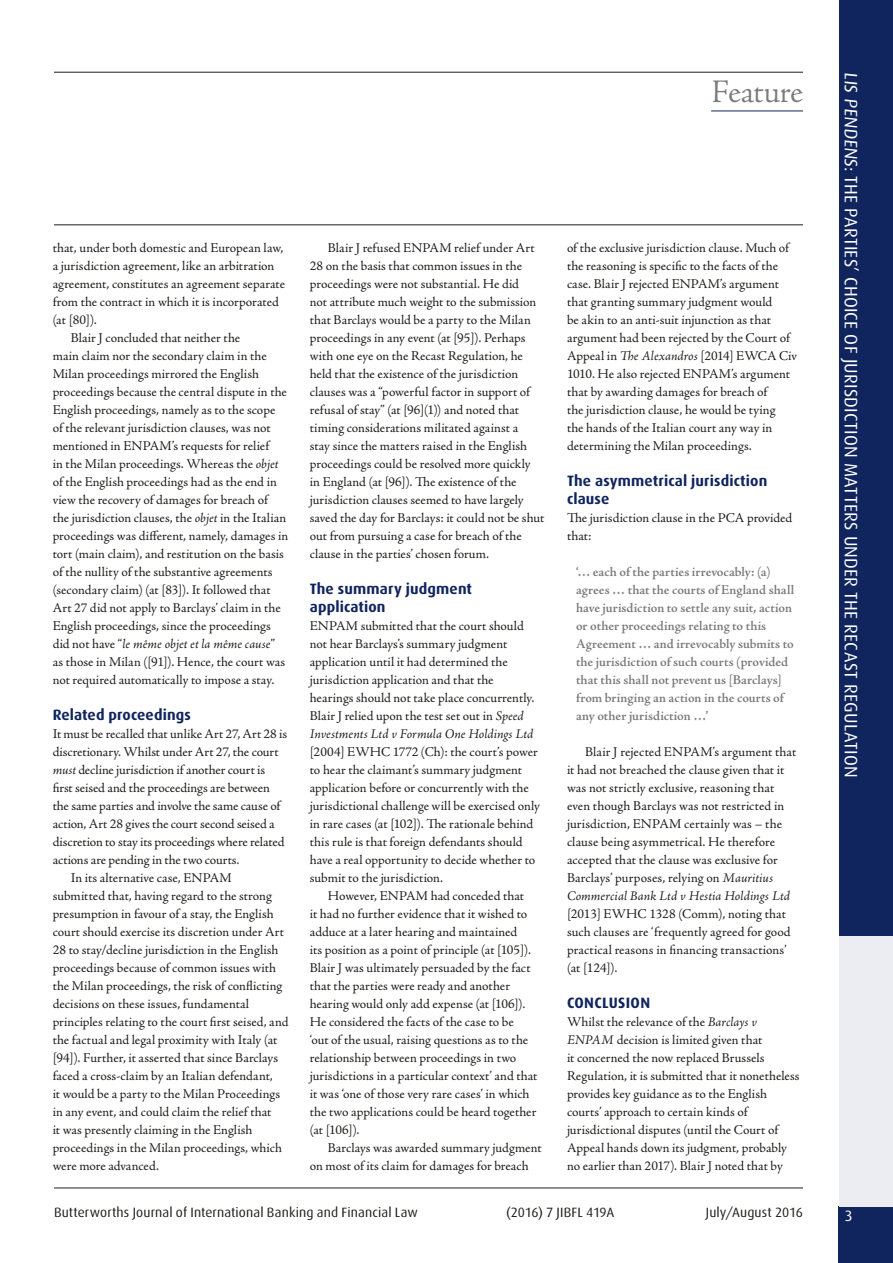
<style>
.page{position:relative;width:893px;height:1263px;background:#fff}
.page>*{position:absolute;margin:0;border:0;box-sizing:border-box;transform-origin:0 0}
.t1{font:300 33px "Adobe Jenson Pro";letter-spacing:-.015em;color:#7a7a79}
.j-Strap{font:18px "Dax";letter-spacing:.01em;color:#fff}
.j-H2{font:700 15px/18px "Dax";letter-spacing:.01em;color:#10245e}
.j-H1{font:700 15px "Dax";letter-spacing:.025em;color:#10245e}
.t2{font:15px "Dax";color:#fff}
.j-Para{font:13.5px/18px "Adobe Jenson Pro";letter-spacing:.005em;color:#1e1e1c}
.j-PC{font:13.5px/18px "Adobe Jenson Pro";color:#1e1e1c}
.j-QC{font:600 13.5px/18px "Adobe Jenson Pro";color:#7a7a79}
.t3{font:13.5px "Dax";letter-spacing:.01em;color:#1e1e1c}
.t4{font:13.5px "Dax";letter-spacing:-.01em;color:#1e1e1c}
.s1{font-style:italic}
</style>
<div class="page">
<div style="left:839px;top:1206px;width:54px;height:57px;background:#10245e"></div>
<hr style="left:54px;top:72px;width:749px;height:1px;background:#1e1e1c">
<hr style="left:54px;top:1188px;width:749px;height:1px;background:#1e1e1c">
<div style="left:839px;top:0;width:54px;height:936px;background:#10245e"></div>
<div style="left:839px;top:936px;width:54px;height:270px;background:#ecedf2"></div>
<hr style="left:711px;top:111px;width:92px;height:1px;background:#10245e">
<hr style="left:54px;top:225px;width:749px;height:1px;background:#1e1e1c">
<p class="j-Para" style="left:53px;top:239px;width:234px">that, under both domestic and European law, a jurisdiction agreement, like an arbitration agreement, constitutes an agreement separate from the contract in which it is incorporated (at [80]).</p>
<p class="j-Para" style="left:53px;top:329px;width:237px;text-indent:18px">Blair J concluded that neither the<br>main claim nor the secondary claim in the Milan proceedings mirrored the English proceedings because the central dispute in the English proceedings, namely as to the scope of the relevant jurisdiction clauses, was not mentioned in ENPAM’s requests for relief<br>in the Milan proceedings. Whereas the <span class="s1">objet </span>of the English proceedings had as the end in view the recovery of damages for breach of<br>the jurisdiction clauses, the <span class="s1">objet</span> in the Italian proceedings was different, namely, damages in tort (main claim), and restitution on the basis of the nullity of the substantive agreements (secondary claim) (at [83]). It followed that Art 27 did not apply to Barclays’ claim in the English proceedings, since the proceedings did not have “<span class="s1">le même objet et la même cause</span>” as those in Milan ([91]). Hence, the court was not required automatically to impose a stay.</p>
<p class="j-H2" style="left:53px;top:706px;width:140px">Related proceedings</p>
<p class="j-PC" style="left:53px;top:725px;width:236px">It must be recalled that unlike Art 27, Art 28 is discretionary. Whilst under Art 27, the court <span class="s1">must</span> decline jurisdiction if another court is first seised and the proceedings are between the same parties and involve the same cause of action, Art 28 gives the court second seised a discretion to stay its proceedings where related actions are pending in the two courts.</p>
<p class="j-Para" style="left:53px;top:869px;width:237px;text-indent:18px">In its alternative case, ENPAM<br>submitted that, having regard to the strong presumption in favour of a stay, the English court should exercise its discretion under Art 28 to stay/decline jurisdiction in the English proceedings because of common issues with the Milan proceedings, the risk of conflicting decisions on these issues, fundamental principles relating to the court first seised, and the factual and legal proximity with Italy (at [94]). Further, it asserted that since Barclays faced a cross-claim by an Italian defendant,<br>it would be a party to the Milan Proceedings in any event, and could claim the relief that<br>it was presently claiming in the English proceedings in the Milan proceedings, which were more advanced.</p>
<p class="j-Para" style="left:310px;top:239px;width:236px;text-indent:18px">Blair J refused ENPAM relief under Art 28 on the basis that common issues in the proceedings were not substantial. He did<br>not attribute much weight to the submission that Barclays would be a party to the Milan proceedings in any event (at [95]). Perhaps with one eye on the Recast Regulation, he held that the existence of the jurisdiction clauses was a “powerful factor in support of refusal of stay” (at [96](1)) and noted that timing considerations militated against a<br>stay since the matters raised in the English proceedings could be resolved more quickly<br>in England (at [96]). The existence of the jurisdiction clauses seemed to have largely saved the day for Barclays: it could not be shut out from pursuing a case for breach of the clause in the parties’ chosen forum.</p>
<p class="j-H2" style="left:310px;top:580px;width:164px">The summary judgment application</p>
<p class="j-PC" style="left:310px;top:617px;width:232px">ENPAM submitted that the court should not hear Barclays’s summary judgment application until it had determined the jurisdiction application and that the hearings should not take place concurrently.<br>Blair J relied upon the test set out in <span class="s1">Speed Investments Ltd v Formula One Holdings Ltd </span>[2004] EWHC 1772 (Ch): the court’s power to hear the claimant’s summary judgment application before or concurrently with the jurisdictional challenge will be exercised only in rare cases (at [102]). The rationale behind this rule is that foreign defendants should have a real opportunity to decide whether to submit to the jurisdiction.</p>
<p class="j-Para" style="left:310px;top:887px;width:229px;text-indent:18px">However, ENPAM had conceded that<br>it had no further evidence that it wished to adduce at a later hearing and maintained<br>its position as a point of principle (at [105]).<br>Blair J was ultimately persuaded by the fact that the parties were ready and another hearing would only add expense (at [106]).<br>He considered the facts of the case to be<br>‘out of the usual, raising questions as to the relationship between proceedings in two jurisdictions in a particular context’ and that it was ‘one of those very rare cases’ in which the two applications could be heard together (at [106]).</p>
<p class="j-Para" style="left:310px;top:1139px;width:233px;text-indent:18px">Barclays was awarded summary judgment on most of its claim for damages for breach</p>
<h1 class="t1" style="left:711px;top:73px;width:93px">Feature</h1>
<p class="j-Strap" style="left:861px;top:72px;width:707px;rotate:90deg">LIS PENDENS: THE PARTIES’ CHOICE OF JURISDICTION MATTERS UNDER THE RECAST REGULATION</p>
<p class="j-Para" style="left:567px;top:239px;width:231px">of the exclusive jurisdiction clause. Much of the reasoning is specific to the facts of the case. Blair J rejected ENPAM’s argument that granting summary judgment would<br>be akin to an anti-suit injunction as that argument had been rejected by the Court of Appeal in <span class="s1">The Alexandros</span> [2014] EWCA Civ 1010. He also rejected ENPAM’s argument that by awarding damages for breach of<br>the jurisdiction clause, he would be tying<br>the hands of the Italian court any way in determining the Milan proceedings.</p>
<p class="j-H2" style="left:567px;top:472px;width:202px">The asymmetrical jurisdiction clause</p>
<p class="j-PC" style="left:567px;top:509px;width:227px">The jurisdiction clause in the PCA provided that:</p>
<p class="j-QC" style="left:576px;top:563px;width:220px">‘… each of the parties irrevocably: (a) agrees … that the courts of England shall have jurisdiction to settle any suit, action or other proceedings relating to this Agreement … and irrevocably submits to the jurisdiction of such courts (provided that this shall not prevent us [Barclays] from bringing an action in the courts of any other jurisdiction …’</p>
<p class="j-Para" style="left:567px;top:743px;width:231px;text-indent:18px">Blair J rejected ENPAM’s argument that it had not breached the clause given that it was not strictly exclusive, reasoning that even though Barclays was not restricted in jurisdiction, ENPAM certainly was – the clause being asymmetrical. He therefore accepted that the clause was exclusive for Barclays’ purposes, relying on <span class="s1">Mauritius Commercial Bank Ltd v Hestia Holdings Ltd </span>[2013] EWHC 1328 (Comm), noting that such clauses are ‘frequently agreed for good practical reasons in financing transactions’ (at [124]).</p>
<p class="j-H1" style="left:567px;top:994px;width:85px">CONCLUSION</p>
<p class="j-PC" style="left:567px;top:1013px;width:234px">Whilst the relevance of the <span class="s1">Barclays v ENPAM</span> decision is limited given that<br>it concerned the now replaced Brussels Regulation, it is submitted that it nonetheless provides key guidance as to the English courts’ approach to certain kinds of jurisdictional disputes (until the Court of Appeal hands down its judgment, probably no earlier than 2017). Blair J noted that by</p>
<p class="t3" style="left:54px;top:1204px;width:365px">Butterworths Journal of International Banking and Financial Law</p>
<p class="t4" style="left:506px;top:1204px;width:110px">(2016) 7 JIBFL 419A</p>
<p class="t3" style="left:706px;top:1204px;width:99px">July/August 2016</p>
<p class="t2" style="left:845px;top:1207px;width:9px">3</p>
</div>
